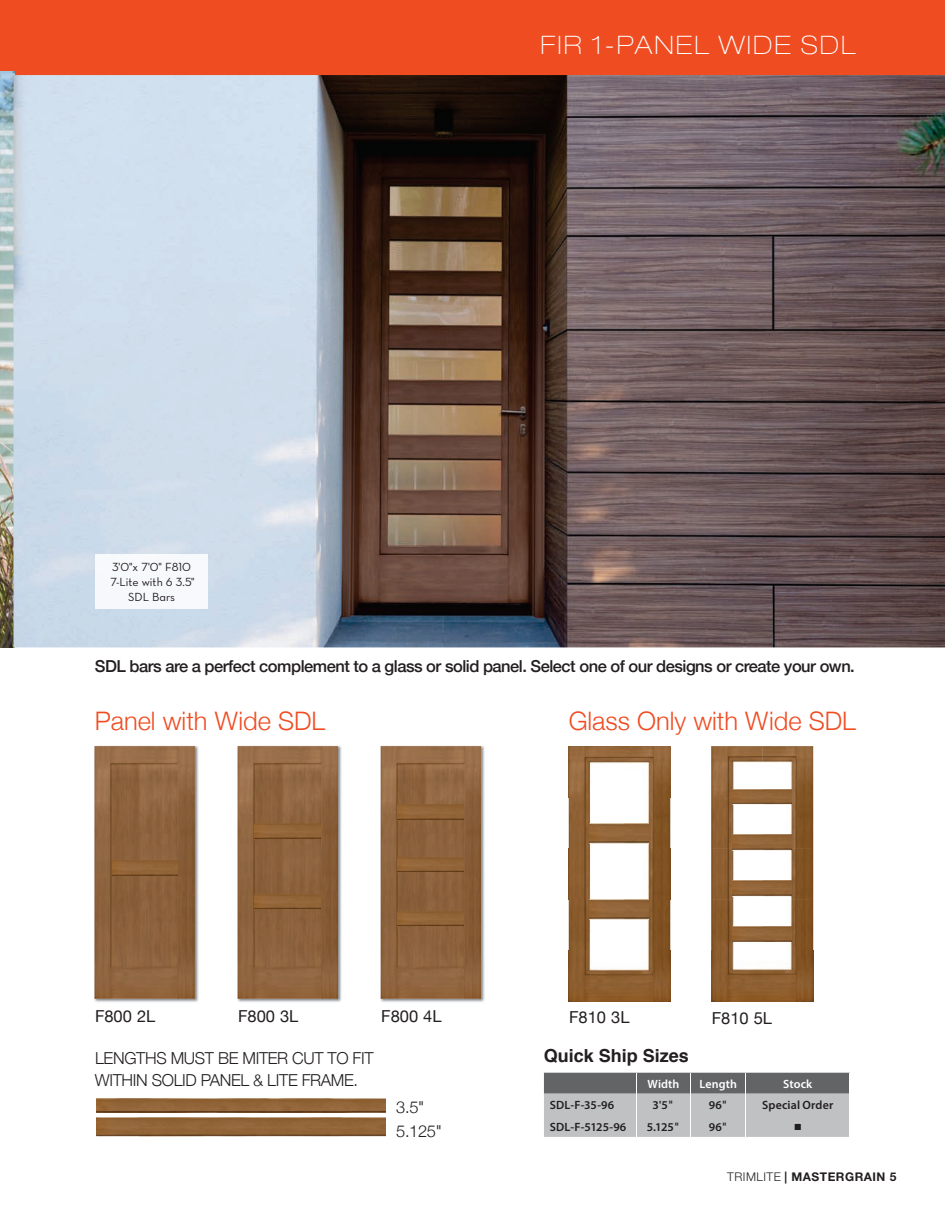
<style>
.page{position:relative;width:945px;height:1215px;background:#fff}
.page>*{position:absolute;margin:0;border:0;box-sizing:border-box;transform-origin:0 0}
.t1{font:300 25.5px "Helvetica Neue";color:#f04c22}
.t2{font:100 expanded 25.5px "Helvetica Neue LT Std";letter-spacing:.08em;color:#fff}
.t3{font:700 18px "Helvetica";color:#231f20}
.t4{font:500 16.5px "Helvetica Neue";letter-spacing:-.03em;color:#231f20}
.t5{font:300 16.5px/22.5px "Helvetica Neue";letter-spacing:-.02em;color:#231f20}
.t6{font:16.5px "Helvetica Neue";color:#231f20}
.t7{font:600 12px "Myriad Pro";letter-spacing:.01em;color:#231f20}
.t8{font:12px/15px "Neutra Text Book Alt";color:#231f20;text-align:center}
.t9{font:700 12px "Helvetica Neue LT Std";letter-spacing:.04em;color:#231f20}
.t10{font:600 12px "Myriad Pro";letter-spacing:.01em;color:#fff}
.t11{font:9px "Zapf Dingbats ITC";color:#231f20}
.s1{font-family:"Neutra Text Demi Alt";font-weight:400}
.s2{font-family:"Frutiger LT Std";font-weight:400}
.s3{font-weight:300}
</style>
<div class="page">
<img style="left:711px;top:746px;width:102px;height:255px">
<img style="left:732px;top:881px;width:60px;height:15px">
<img style="left:732px;top:926px;width:60px;height:16px">
<img style="left:732px;top:835px;width:60px;height:16px">
<img style="left:732px;top:789px;width:60px;height:16px">
<div style="left:0;top:0;width:945px;height:75px;background:#f04c22"></div>
<img style="left:0;top:72px;width:14px;height:575px">
<img style="left:14px;top:75px;width:931px;height:572px">
<img style="left:96px;top:1118px;width:289px;height:19px">
<img style="left:96px;top:1098px;width:289px;height:14px">
<img style="left:569px;top:746px;width:101px;height:256px">
<img style="left:590px;top:823px;width:59px;height:20px">
<img style="left:590px;top:900px;width:59px;height:20px">
<img style="left:94px;top:745px;width:105px;height:257px">
<img style="left:95px;top:746px;width:100px;height:253px">
<img style="left:112px;top:861px;width:66px;height:15px">
<img style="left:237px;top:745px;width:105px;height:257px">
<img style="left:238px;top:746px;width:100px;height:253px">
<img style="left:255px;top:894px;width:65px;height:16px">
<img style="left:255px;top:823px;width:65px;height:16px">
<img style="left:380px;top:745px;width:105px;height:257px">
<img style="left:381px;top:746px;width:100px;height:253px">
<img style="left:398px;top:857px;width:65px;height:16px">
<img style="left:398px;top:911px;width:65px;height:16px">
<img style="left:398px;top:805px;width:65px;height:15px">
<svg style="left:544px;top:1073px;width:305px;height:64px;background:#a2a4a6"></svg>
<div style="left:794px;top:1123px;width:7px;height:7px;border:1px solid #dcdddf"></div>
<div style="left:96px;top:555px;width:112px;height:54px;background:#f6f9fb"></div>
<p class="t8" style="left:111px;top:559px;width:86px">3'0"x 7'0" F810<br>7-Lite with 6 3.5"<br>SDL Bars</p>
<h1 class="t2" style="left:540px;top:29px;width:317px">FIR 1-PANEL WIDE SDL</h1>
<p class="t4" style="left:95px;top:653px;width:761px">SDL bars are a perfect complement to a glass or solid panel. Select one of our designs or create your own.</p>
<h1 class="t1" style="left:95px;top:701px;width:232px">Panel with Wide SDL</h1>
<h1 class="t1" style="left:569px;top:701px;width:289px">Glass Only with Wide SDL</h1>
<p class="t6" style="left:95px;top:1004px;width:62px">F800 2L</p>
<p class="t6" style="left:238px;top:1004px;width:62px">F800 3L</p>
<p class="t6" style="left:381px;top:1004px;width:62px">F800 4L</p>
<p class="t6" style="left:569px;top:1006px;width:62px">F810 3L</p>
<p class="t6" style="left:712px;top:1006px;width:62px">F810 5L</p>
<p class="t5" style="left:95px;top:1045px;width:280px">LENGTHS MUST BE MITER CUT TO FIT<br>WITHIN SOLID PANEL &amp; LITE FRAME.</p>
<p class="t5" style="left:396px;top:1094px;width:47px;line-height:23.5px">3.5"<br>5.125"</p>
<p class="t3" style="left:544px;top:1041px;width:147px">Quick Ship Sizes</p>
<p class="t10" style="left:647px;top:1076px;width:34px">Width</p>
<p class="t10" style="left:700px;top:1076px;width:39px">Length</p>
<p class="t10" style="left:783px;top:1076px;width:31px">Stock</p>
<p class="t7" style="left:550px;top:1097px;width:66px">SDL-F-35-96</p>
<p class="t7" style="left:653px;top:1097px;width:23px">3<span class="s1">'</span>5<span class="s2">"</span></p>
<p class="t7" style="left:709px;top:1097px;width:21px">96<span class="s2">"</span></p>
<p class="t7" style="left:762px;top:1097px;width:73px">Special Order</p>
<p class="t7" style="left:550px;top:1119px;width:78px">SDL-F-5125-96</p>
<p class="t7" style="left:647px;top:1119px;width:35px">5.125<span class="s2">"</span></p>
<p class="t7" style="left:709px;top:1119px;width:21px">96<span class="s2">"</span></p>
<p class="t11" style="left:794px;top:1122px;width:8px">■</p>
<p class="t9" style="left:727px;top:1169px;width:171px"><span class="s3">TRIMLITE</span> | MASTERGRAIN 5</p>
</div>
